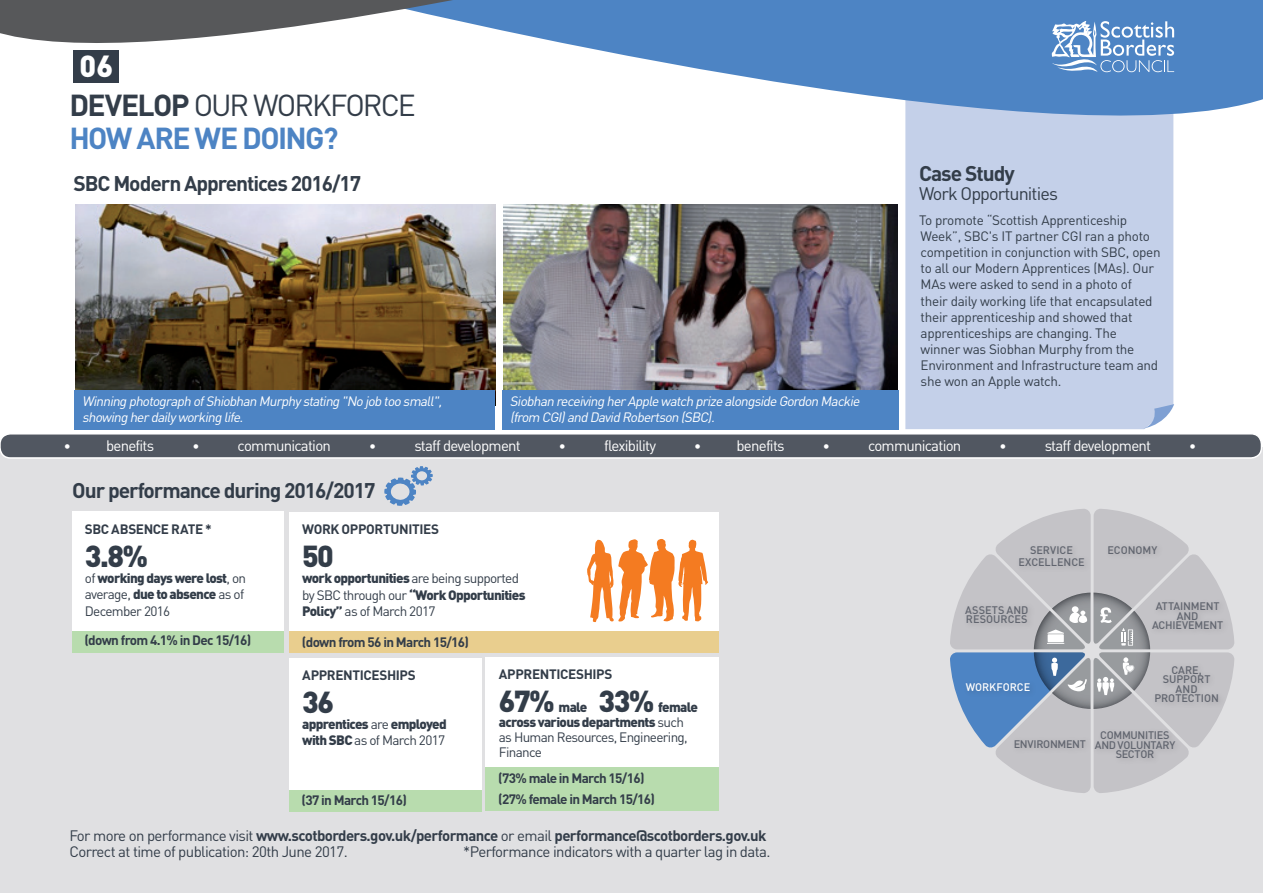
<style>
.page{position:relative;width:1263px;height:893px;background:#fff}
.page>*{position:absolute;margin:0;border:0;box-sizing:border-box;transform-origin:0 0}
.t1{font:900 30.15px "DIN";color:#fff}
.t2{font:700 30px/33px "DIN";letter-spacing:-.055em;color:#4d84c4}
.t3{font:900 30px "DIN";letter-spacing:-.05em;color:#333d49}
.t4{font:700 21px "DIN";letter-spacing:-.05em;color:#333d49}
.t5{font:18px "DIN";letter-spacing:-.05em;color:#333d49}
.t6{font:15px/16.5px "DIN";letter-spacing:-.04em;color:#333d49}
.t7{font:15px "DIN";letter-spacing:-.05em;color:#fff}
.t8{font:13.5px/16px "DIN";letter-spacing:-.02em;color:#333d49}
.t9{font:italic 13.5px/16.2px "DIN";color:#fff}
.t10{font:13.5px/15px "DIN";letter-spacing:-.05em;color:#333d49}
.t11{font:900 13.5px/16.2px "DIN";letter-spacing:-.05em;color:#333d49}
.t12{font:700 13.5px "DIN";letter-spacing:-.05em;color:#333d49}
.t13{font:700 13.5px "DIN";letter-spacing:-.025em;color:#333d49}
.t14{font:700 13.5px "DIN";letter-spacing:-.03em;color:#333d49}
.t15{font:12px "Futura";color:#fff}
.t16{font:500 10.8px/9.4px "DIN";letter-spacing:-.01em;color:#61656f;text-align:center}
.t17{font:500 10.8px/9.4px "DIN";letter-spacing:-.03em;color:#61656f;text-align:center}
.t18{font:500 10.8px "DIN";letter-spacing:-.005em;color:#fff}
.s1{color:#333d49}
.s2{font-weight:400;color:#333d49}
.s3{font-family:"Futura";font-size:12px}
.s4{font-weight:400}
.s5{font-weight:900}
.s6{font-weight:700}
</style>
<div class="page">
<div style="left:905px;top:169px;width:268px;height:260px;background:#c4d0e9"></div>
<svg style="left:1143px;top:404px;width:31px;height:25px"></svg>
<div style="left:0;top:447px;width:1263px;height:446px;background:#e0e0e2"></div>
<div style="left:289px;top:512px;width:430px;height:141px;background:#fff"></div>
<div style="left:289px;top:631px;width:430px;height:22px;background:#e9ce8e"></div>
<div style="left:72px;top:511px;width:212px;height:142px;background:#fff"></div>
<div style="left:0;top:434px;width:1261px;height:24px;background:#515761;border-radius:11px"></div>
<div style="left:0;top:433px;width:1262px;height:26px;border:2px solid #fff;border-radius:11px"></div>
<svg style="left:384px;top:466px;width:49px;height:40px"></svg>
<div style="left:72px;top:631px;width:212px;height:22px;background:#b8dcae"></div>
<div style="left:486px;top:657px;width:233px;height:139px;background:#fff"></div>
<div style="left:486px;top:789px;width:233px;height:22px;background:#b8dcae"></div>
<div style="left:289px;top:658px;width:193px;height:138px;background:#fff"></div>
<div style="left:289px;top:790px;width:193px;height:21px;background:#b8dcae"></div>
<div style="left:486px;top:768px;width:233px;height:21px;background:#b8dcae"></div>
<svg style="left:587px;top:539px;width:121px;height:83px"></svg>
<div style="left:74px;top:50px;width:45px;height:33px;background:#333d49"></div>
<svg style="left:648px;top:0;width:615px;height:169px;fill:#4d84c4"></svg>
<svg style="left:0;top:0;width:648px;height:82px"></svg>
<svg style="left:1052px;top:21px;width:122px;height:51px"></svg>
<svg style="left:950px;top:509px;width:284px;height:284px"></svg>
<img style="left:504px;top:205px;width:394px;height:185px">
<img style="left:75px;top:205px;width:420px;height:185px">
<div style="left:75px;top:390px;width:420px;height:39px;background:#4d84c4"></div>
<div style="left:502px;top:390px;width:397px;height:39px;background:#4d84c4"></div>
<h1 class="t1" style="left:80px;top:46px;width:35px">06</h1>
<h2 class="t2" style="left:69px;top:87px;width:348px"><span class="s1">DEVELOP</span> <span class="s2">OUR WORKFORCE<br></span>HOW ARE WE DOING?</h2>
<h3 class="t4" style="left:73px;top:170px;width:289px">SBC Modern Apprentices 2016/17</h3>
<p class="t9" style="left:82px;top:393px;width:364px">Winning photograph ofShiobhan Murphystating "Nojob toosmall", showing herdailyworking life.</p>
<p class="t9" style="left:510px;top:393px;width:354px">Siobhan receiving herApplewatch prizealongsideGordon Mackie (from CGI)and David Robertson (SBC).</p>
<h3 class="t4" style="left:919px;top:159px;width:97px">Case Study</h3>
<h3 class="t5" style="left:919px;top:182px;width:140px">Work Opportunities</h3>
<p class="t8" style="left:919px;top:212px;width:243px">To promote “Scottish Apprenticeship Week”, SBC's IT partner CGI ran a photo competition in conjunction with SBC, open to all our Modern Apprentices (MAs). Our MAs were asked to send in a photo of their daily working life that encapsulated their apprenticeship and showed that apprenticeships are changing. The<br>winner was Siobhan Murphy from the Environment and Infrastructure team and she won an Apple watch.</p>
<p class="t7" style="left:64px;top:436px;width:92px"><span class="s3">•</span> benefits</p>
<p class="t15" style="left:192px;top:438px;width:9px">•</p>
<p class="t7" style="left:238px;top:436px;width:95px">communication</p>
<p class="t15" style="left:369px;top:438px;width:9px">•</p>
<p class="t7" style="left:414px;top:436px;width:108px">staff development</p>
<p class="t15" style="left:559px;top:438px;width:9px">•</p>
<p class="t7" style="left:604px;top:436px;width:53px">flexibility</p>
<p class="t7" style="left:694px;top:436px;width:92px"><span class="s3">•</span> benefits</p>
<p class="t15" style="left:823px;top:438px;width:9px">•</p>
<p class="t7" style="left:868px;top:436px;width:95px">communication</p>
<p class="t15" style="left:999px;top:438px;width:9px">•</p>
<p class="t7" style="left:1045px;top:436px;width:108px">staff development</p>
<p class="t15" style="left:1189px;top:438px;width:9px">•</p>
<h3 class="t4" style="left:72px;top:477px;width:305px">Our performance during 2016/2017</h3>
<p class="t14" style="left:85px;top:520px;width:129px">SBC ABSENCE RATE *</p>
<h2 class="t3" style="left:85px;top:536px;width:65px">3.8%</h2>
<p class="t11" style="left:85px;top:569px;width:163px"><span class="s4">of</span> working days were lost<span class="s4">, on average,</span> due to absence <span class="s4">as of<br>December 2016</span></p>
<p class="t13" style="left:302px;top:520px;width:139px">WORK OPPORTUNITIES</p>
<h2 class="t3" style="left:302px;top:536px;width:33px">50</h2>
<p class="t10" style="left:302px;top:570px;width:225px;line-height:16.2px"><span class="s5">work opportunities</span> are being supported by SBC through our <span class="s5">“Work Opportunities<br>Policy”</span> as of March 2017</p>
<p class="t12" style="left:84px;top:632px;width:169px">(down from 4.1% in Dec 15/16)</p>
<p class="t12" style="left:302px;top:633px;width:169px">(down from 56 in March 15/16)</p>
<p class="t13" style="left:302px;top:666px;width:115px">APPRENTICESHIPS</p>
<h2 class="t3" style="left:302px;top:682px;width:33px">36</h2>
<p class="t11" style="left:302px;top:715px;width:146px">apprentices <span class="s4">are</span> employed with SBC <span class="s4">as of March 2017</span></p>
<p class="t12" style="left:302px;top:791px;width:107px">(37 in March 15/16)</p>
<p class="t13" style="left:499px;top:665px;width:115px">APPRENTICESHIPS</p>
<h2 class="t3" style="left:499px;top:681px;width:58px">67%</h2>
<h2 class="t3" style="left:599px;top:681px;width:58px">33%</h2>
<p class="t11" style="left:658px;top:698px;width:41px">female</p>
<p class="t10" style="left:499px;top:699px;width:190px;text-indent:60px"><span class="s5">male<br>across various departments</span> such as Human Resources, Engineering,<br>Finance</p>
<p class="t12" style="left:498px;top:790px;width:158px">(27% female in March 15/16)</p>
<p class="t12" style="left:498px;top:769px;width:148px">(73% male in March 15/16)</p>
<p class="t6" style="left:69px;top:827px;width:699px">For more on performance visit <span class="s6">www.scotborders.gov.uk/performance</span> or email <span class="s6">performance@scotborders.gov.uk<br></span>Correct at time of publication: 20th June 2017.</p>
<p class="t6" style="left:463px;top:843px;width:309px">*Performance indicators with a quarter lag in data.</p>
<p class="t16" style="left:1018px;top:544px;width:68px;line-height:11.6px">SERVICE<br>EXCELLENCE</p>
<p class="t16" style="left:965px;top:605px;width:65px;text-align:left">ASSETS AND<br>RESOURCES</p>
<p class="t16" style="left:1107px;top:545px;width:51px">ECONOMY</p>
<p class="t16" style="left:1152px;top:601px;width:73px">ATTAINMENT<br>AND<br>ACHIEVEMENT</p>
<p class="t18" style="left:966px;top:680px;width:66px">WORKFORCE</p>
<p class="t16" style="left:1154px;top:665px;width:66px">CARE,<br>SUPPORT<br>AND<br>PROTECTION</p>
<p class="t17" style="left:1014px;top:739px;width:74px">ENVIRONMENT</p>
<p class="t17" style="left:1095px;top:730px;width:82px">COMMUNITIES<br>AND VOLUNTARY<br>SECTOR</p>
</div>
